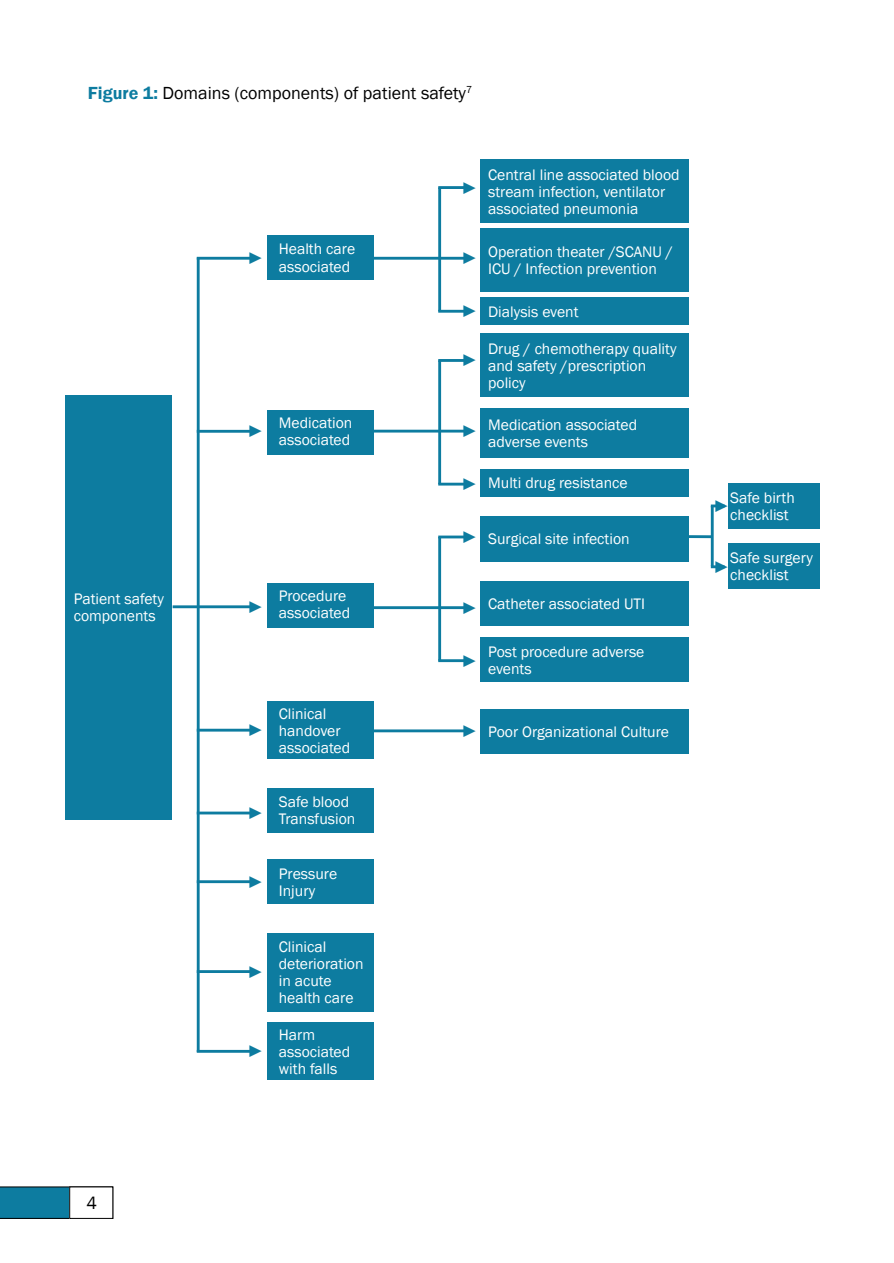
<style>
.page{position:relative;width:894px;height:1263px;background:#fff}
.page>*{position:absolute;margin:0;border:0;box-sizing:border-box;transform-origin:0 0}
.t1{font:18px "Franklin Gothic";color:#000}
.t2{font:17.1px "Franklin Gothic";color:#0d7ca0}
.t3{font:15.6px/17.1px "Franklin Gothic";color:#fff}
.s1{font-weight:600;color:#0d7ca0}
</style>
<div class="page">
<svg style="left:0;top:1186px;width:69px;height:32px;background:#0f799b"></svg>
<div style="left:69px;top:1186px;width:44px;height:32px;border:1px solid #000"></div>
<div style="left:66px;top:395px;width:106px;height:424px;background:#0d7ca0"></div>
<div style="left:266px;top:235px;width:107px;height:45px;background:#0d7ca0"></div>
<div style="left:266px;top:410px;width:107px;height:44px;background:#0d7ca0"></div>
<div style="left:266px;top:583px;width:107px;height:44px;background:#0d7ca0"></div>
<div style="left:266px;top:701px;width:107px;height:57px;background:#0d7ca0"></div>
<div style="left:480px;top:709px;width:208px;height:44px;background:#0d7ca0"></div>
<div style="left:480px;top:581px;width:208px;height:44px;background:#0d7ca0"></div>
<div style="left:480px;top:638px;width:208px;height:44px;background:#0d7ca0"></div>
<div style="left:480px;top:516px;width:208px;height:45px;background:#0d7ca0"></div>
<div style="left:727px;top:544px;width:92px;height:45px;background:#0d7ca0"></div>
<div style="left:727px;top:483px;width:92px;height:46px;background:#0d7ca0"></div>
<div style="left:480px;top:408px;width:208px;height:49px;background:#0d7ca0"></div>
<div style="left:480px;top:469px;width:208px;height:27px;background:#0d7ca0"></div>
<div style="left:480px;top:333px;width:208px;height:64px;background:#0d7ca0"></div>
<div style="left:480px;top:297px;width:208px;height:28px;background:#0d7ca0"></div>
<div style="left:480px;top:228px;width:208px;height:64px;background:#0d7ca0"></div>
<div style="left:480px;top:159px;width:208px;height:64px;background:#0d7ca0"></div>
<div style="left:266px;top:788px;width:107px;height:44px;background:#0d7ca0"></div>
<div style="left:266px;top:859px;width:107px;height:44px;background:#0d7ca0"></div>
<div style="left:266px;top:1022px;width:107px;height:57px;background:#0d7ca0"></div>
<div style="left:266px;top:933px;width:107px;height:78px;background:#0d7ca0"></div>
<hr style="left:197px;top:257px;width:2px;height:795px;background:#0d7ca0">
<hr style="left:197px;top:1050px;width:53px;height:2px;background:#0d7ca0">
<hr style="left:197px;top:970px;width:53px;height:3px;background:#0d7ca0">
<hr style="left:197px;top:880px;width:53px;height:3px;background:#0d7ca0">
<hr style="left:197px;top:811px;width:53px;height:3px;background:#0d7ca0">
<hr style="left:197px;top:728px;width:53px;height:3px;background:#0d7ca0">
<hr style="left:172px;top:605px;width:78px;height:3px;background:#0d7ca0">
<hr style="left:197px;top:430px;width:53px;height:3px;background:#0d7ca0">
<hr style="left:197px;top:257px;width:53px;height:3px;background:#0d7ca0">
<hr style="left:373px;top:257px;width:93px;height:3px;background:#0d7ca0">
<hr style="left:373px;top:430px;width:93px;height:2px;background:#0d7ca0">
<hr style="left:370px;top:606px;width:96px;height:3px;background:#0d7ca0">
<hr style="left:373px;top:729px;width:93px;height:3px;background:#0d7ca0">
<hr style="left:438px;top:186px;width:27px;height:3px;background:#0d7ca0">
<hr style="left:438px;top:359px;width:27px;height:3px;background:#0d7ca0">
<hr style="left:438px;top:535px;width:27px;height:3px;background:#0d7ca0">
<hr style="left:438px;top:310px;width:27px;height:3px;background:#0d7ca0">
<hr style="left:438px;top:483px;width:27px;height:2px;background:#0d7ca0">
<hr style="left:438px;top:659px;width:27px;height:3px;background:#0d7ca0">
<hr style="left:438px;top:187px;width:3px;height:124px;background:#0d7ca0">
<hr style="left:438px;top:360px;width:3px;height:124px;background:#0d7ca0">
<hr style="left:438px;top:537px;width:3px;height:123px;background:#0d7ca0">
<hr style="left:710px;top:565px;width:14px;height:3px;background:#0d7ca0">
<hr style="left:710px;top:504px;width:14px;height:3px;background:#0d7ca0">
<hr style="left:646px;top:535px;width:66px;height:3px;background:#0d7ca0">
<hr style="left:710px;top:506px;width:3px;height:60px;background:#0d7ca0">
<p class="t1" style="left:88px;top:82px;width:385px"><span class="s1">Figure 1:</span> Domains (components) of patient safety<sup>7</sup></p>
<p class="t3" style="left:74px;top:591px;width:92px">Patient safety components</p>
<p class="t2" style="left:247px;top:248px;width:18px">►</p>
<p class="t3" style="left:279px;top:241px;width:78px">Health care associated</p>
<p class="t2" style="left:247px;top:421px;width:18px">►</p>
<p class="t3" style="left:279px;top:415px;width:75px">Medication associated</p>
<p class="t2" style="left:247px;top:596px;width:18px">►</p>
<p class="t3" style="left:279px;top:588px;width:73px">Procedure associated</p>
<p class="t2" style="left:247px;top:720px;width:18px">►</p>
<p class="t3" style="left:279px;top:705px;width:73px">Clinical handover associated</p>
<p class="t2" style="left:247px;top:802px;width:18px">►</p>
<p class="t3" style="left:279px;top:793px;width:78px">Safe blood<br>Transfusion</p>
<p class="t2" style="left:247px;top:871px;width:18px">►</p>
<p class="t2" style="left:247px;top:961px;width:18px">►</p>
<p class="t2" style="left:247px;top:1041px;width:18px">►</p>
<p class="t3" style="left:279px;top:865px;width:60px">Pressure<br>Injury</p>
<p class="t3" style="left:279px;top:938px;width:86px">Clinical deterioration in acute health care</p>
<p class="t3" style="left:279px;top:1026px;width:73px">Harm associated with falls</p>
<p class="t2" style="left:461px;top:177px;width:18px">►</p>
<p class="t2" style="left:461px;top:248px;width:18px">►</p>
<p class="t2" style="left:461px;top:301px;width:18px">►</p>
<p class="t2" style="left:461px;top:350px;width:18px">►</p>
<p class="t2" style="left:461px;top:421px;width:18px">►</p>
<p class="t2" style="left:461px;top:473px;width:18px">►</p>
<p class="t3" style="left:488px;top:166px;width:193px">Central line associated blood stream infection, ventilator associated pneumonia</p>
<p class="t3" style="left:488px;top:244px;width:186px">Operation theater /SCANU /<br>ICU / Infection prevention</p>
<p class="t3" style="left:488px;top:303px;width:92px">Dialysis event</p>
<p class="t3" style="left:488px;top:340px;width:190px">Drug / chemotherapy quality and safety /prescription policy</p>
<p class="t3" style="left:488px;top:416px;width:150px">Medication associated adverse events</p>
<p class="t3" style="left:488px;top:475px;width:141px">Multi drug resistance</p>
<p class="t2" style="left:461px;top:527px;width:18px">►</p>
<p class="t3" style="left:488px;top:531px;width:143px">Surgical site infection</p>
<p class="t2" style="left:461px;top:597px;width:18px">►</p>
<p class="t2" style="left:461px;top:650px;width:18px">►</p>
<p class="t3" style="left:488px;top:595px;width:158px">Catheter associated UTI</p>
<p class="t3" style="left:488px;top:643px;width:158px">Post procedure adverse events</p>
<p class="t2" style="left:461px;top:720px;width:18px">►</p>
<p class="t3" style="left:488px;top:723px;width:182px">Poor Organizational Culture</p>
<p class="t3" style="left:730px;top:490px;width:66px">Safe birth checklist</p>
<p class="t2" style="left:712px;top:495px;width:18px">►</p>
<p class="t3" style="left:730px;top:550px;width:84px">Safe surgery checklist</p>
<p class="t2" style="left:712px;top:556px;width:18px">►</p>
<p class="t1" style="left:86px;top:1191px;width:12px">4</p>
</div>
